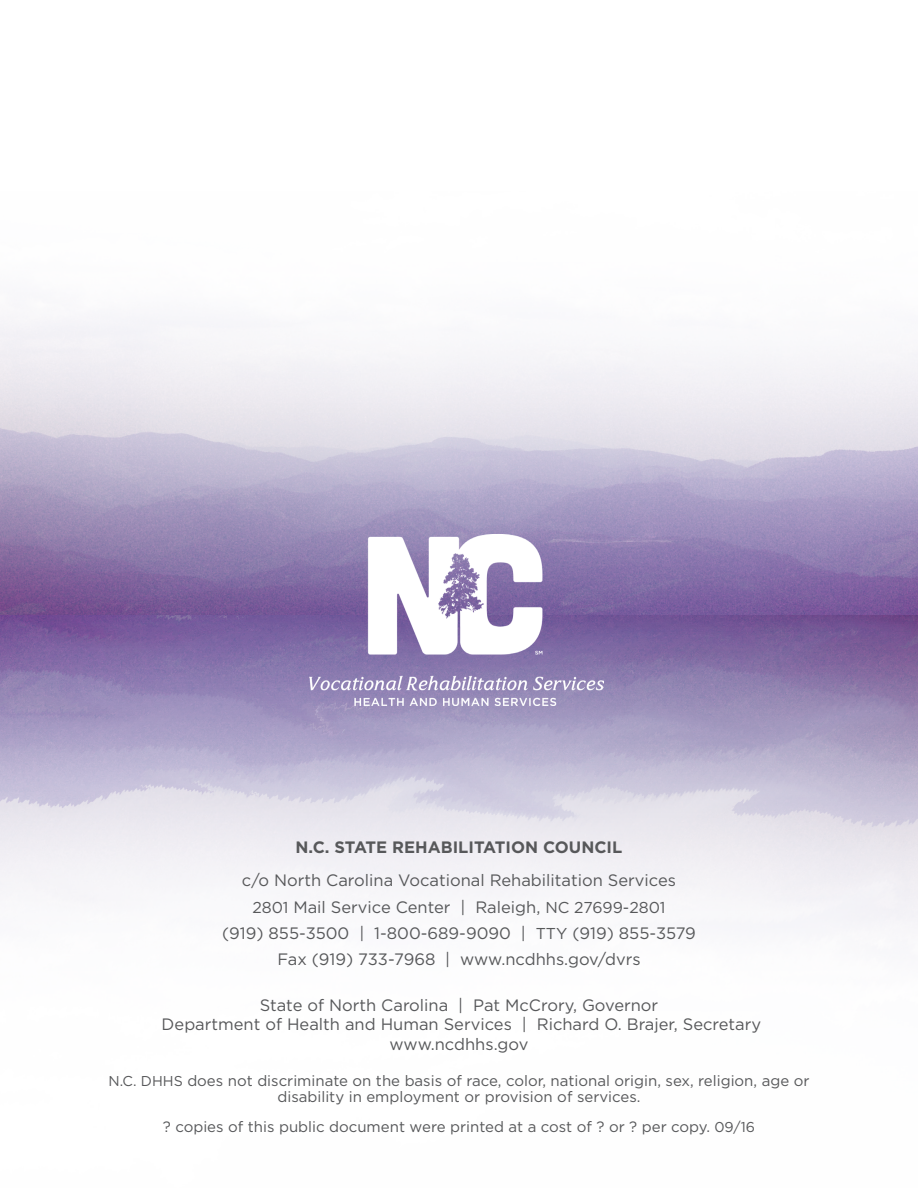
<style>
.page{position:relative;width:918px;height:1188px;background:#fff}
.page>*{position:absolute;margin:0;border:0;box-sizing:border-box;transform-origin:0 0}
.t1{font:16.5px "Gotham";color:#57585a}
.t2{font:700 16.5px "Gotham";color:#57585a}
.t3{font:15px "Gotham";color:#57585a}
.s1{font-size:15.75px}
.s2{font-size:14.25px}
</style>
<div class="page">
<img style="left:0;top:319px;width:918px;height:609px">
<img style="left:310px;top:534px;width:294px;height:172px">
<p class="t2" style="left:296px;top:837px;width:328px">N.C. STATE REHABILITATION COUNCIL</p>
<p class="t1" style="left:242px;top:870px;width:436px">c/o North Carolina Vocational Rehabilitation Services</p>
<p class="t1" style="left:252px;top:896px;width:415px"><span class="s1">2801</span> Mail Service Center | Raleigh, <span class="s1">NC 27699-2801</span></p>
<p class="t1" style="left:222px;top:922px;width:475px">(919) 855-3500 | 1-800-689-9090 | <span class="s1">TTY</span> (919) 855-3579</p>
<p class="t1" style="left:277px;top:949px;width:365px">Fax (919) 733-7968 | www.ncdhhs.gov/dvrs</p>
<p class="t1" style="left:260px;top:994px;width:400px">State of North Carolina | Pat McCrory, Governor</p>
<p class="t1" style="left:162px;top:1014px;width:601px">Department of Health and Human Services | Richard O. Brajer, Secretary</p>
<p class="t1" style="left:390px;top:1033px;width:140px">www.ncdhhs.gov</p>
<p class="t3" style="left:108px;top:1071px;width:703px"><span class="s2">N.C. DHHS</span> does not discriminate on the basis of race, color, national origin, sex, religion, age or</p>
<p class="t3" style="left:277px;top:1087px;width:365px">disability in employment or provision of services.</p>
<p class="t3" style="left:163px;top:1117px;width:594px">? copies of this public document were printed at a cost of ? or ? per copy. <span class="s2">09/16</span></p>
</div>
